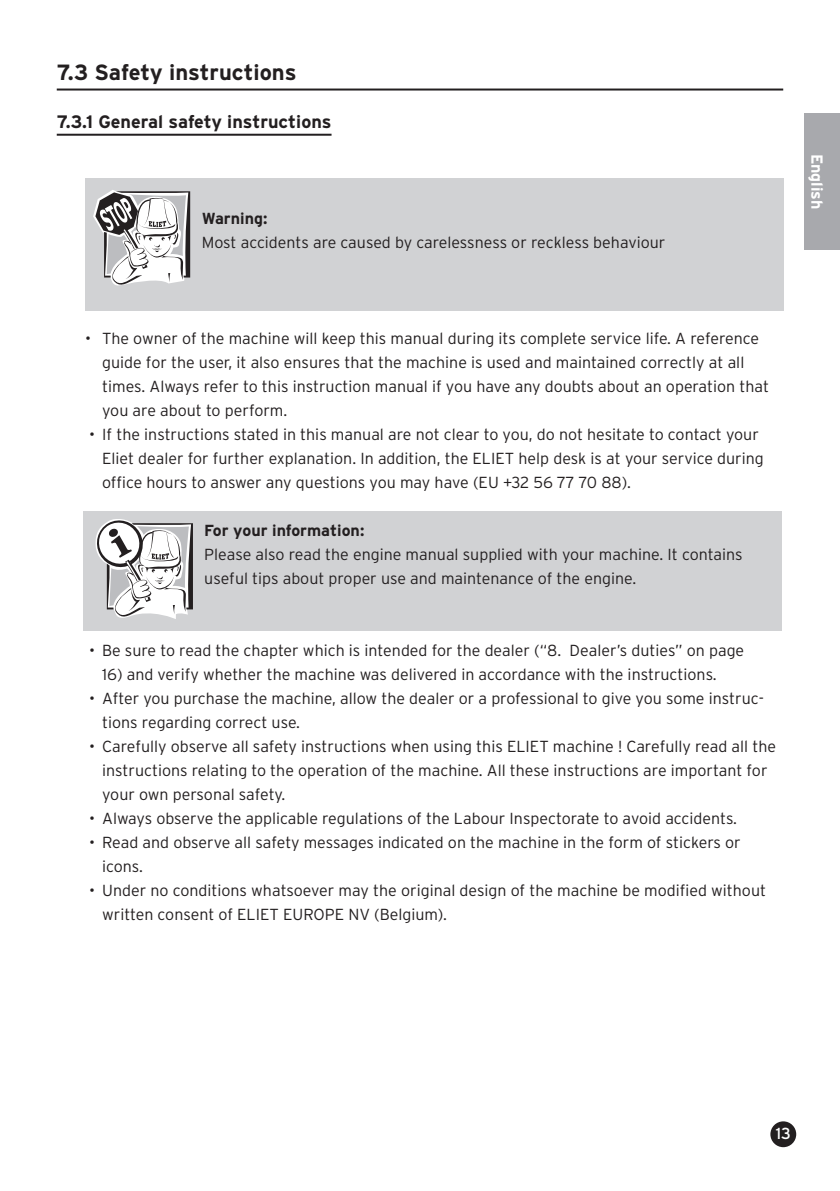
<style>
.page{position:relative;width:840px;height:1191px;background:#fff}
.page>*{position:absolute;margin:0;border:0;box-sizing:border-box;transform-origin:0 0}
.t1{font:700 22px "Interstate";color:#231f20}
.t2{font:700 18px "Interstate";color:#231f20}
.t3{font:300 16px/24px "Interstate";color:#231f20}
.t4{font:700 16px "Interstate";color:#231f20}
.t5{font:700 16px "Interstate";color:#fff}
.t6{font:16px "Interstate";color:#fff}
</style>
<div class="page">
<div style="left:84px;top:511px;width:697px;height:119px;background:#d1d2d4"></div>
<svg style="left:96px;top:519px;width:97px;height:100px"></svg>
<div style="left:85px;top:178px;width:697px;height:132px;background:#d1d2d4"></div>
<svg style="left:93px;top:190px;width:97px;height:95px"></svg>
<div style="left:771px;top:1122px;width:23px;height:24px;background:#231f20;border-radius:50%"></div>
<div style="left:770px;top:1121px;width:25px;height:26px;border:2px solid #231f20;border-radius:50%"></div>
<div style="left:803px;top:113px;width:36px;height:136px;background:#a8a9ad"></div>
<hr style="left:57px;top:89px;width:725px;height:2px;background:#231f20">
<hr style="left:57px;top:134px;width:274px;height:2px;background:#231f20">
<h1 class="t1" style="left:57px;top:59px;width:241px">7.3 Safety instructions</h1>
<p class="t2" style="left:57px;top:111px;width:276px">7.3.1 General safety instructions</p>
<p class="t4" style="left:202px;top:209px;width:67px">Warning:</p>
<p class="t3" style="left:202px;top:230px;width:465px">Most accidents are caused by carelessness or reckless behaviour</p>
<p class="t3" style="left:102px;top:326px;width:668px;text-indent:-17px">• The owner of the machine will keep this manual during its complete service life. A reference guide for the user, it also ensures that the machine is used and maintained correctly at all times. Always refer to this instruction manual if you have any doubts about an operation that you are about to perform.</p>
<p class="t3" style="left:102px;top:422px;width:662px;text-indent:-13px">• If the instructions stated in this manual are not clear to you, do not hesitate to contact your<br>Eliet dealer for further explanation. In addition, the ELIET help desk is at your service during office hours to answer any questions you may have (EU +32 56 77 70 88).</p>
<p class="t4" style="left:204px;top:521px;width:161px">For your information:</p>
<p class="t3" style="left:204px;top:542px;width:539px">Please also read the engine manual supplied with your machine. It contains useful tips about proper use and maintenance of the engine.</p>
<p class="t3" style="left:89px;top:638px;width:656px">• Be sure to read the chapter which is intended for the dealer (“8. Dealer’s duties” on page</p>
<p class="t3" style="left:102px;top:662px;width:615px">16) and verify whether the machine was delivered in accordance with the instructions.</p>
<p class="t3" style="left:102px;top:686px;width:662px;text-indent:-13px">• After you purchase the machine, allow the dealer or a professional to give you some instruc&shy;tions regarding correct use.</p>
<p class="t3" style="left:102px;top:734px;width:675px;text-indent:-13px">• Carefully observe all safety instructions when using this ELIET machine ! Carefully read all the instructions relating to the operation of the machine. All these instructions are important for your own personal safety.</p>
<p class="t3" style="left:89px;top:806px;width:649px">• Always observe the applicable regulations of the Labour Inspectorate to avoid accidents.</p>
<p class="t3" style="left:102px;top:830px;width:639px;text-indent:-13px">• Read and observe all safety messages indicated on the machine in the form of stickers or icons.</p>
<p class="t3" style="left:102px;top:878px;width:665px;text-indent:-13px">• Under no conditions whatsoever may the original design of the machine be modified without written consent of ELIET EUROPE NV (Belgium).</p>
<p class="t5" style="left:826px;top:154px;width:57px;rotate:90deg">English</p>
<p class="t6" style="left:775px;top:1124px;width:17px">13</p>
</div>
